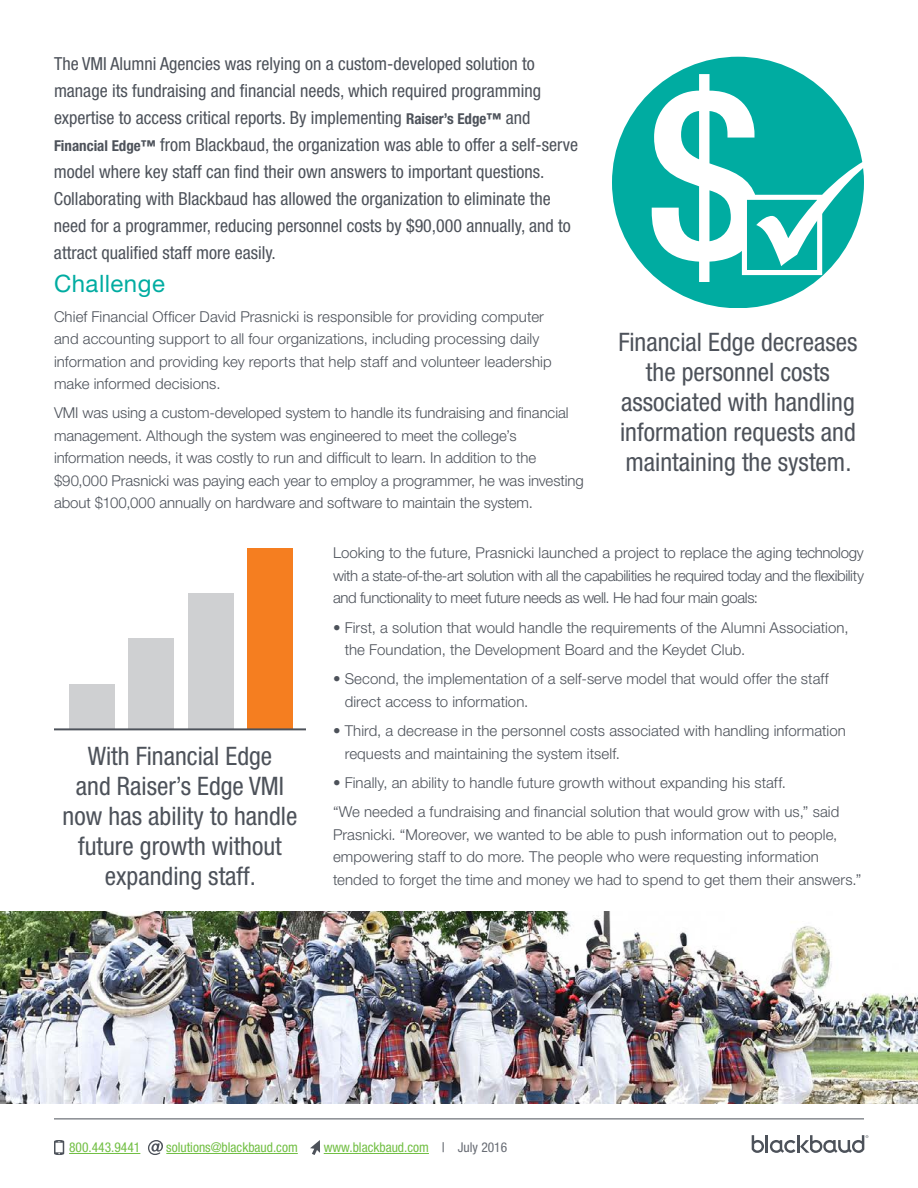
<style>
.page{position:relative;width:918px;height:1188px;background:#fff}
.page>*{position:absolute;margin:0;border:0;box-sizing:border-box;transform-origin:0 0}
.t1{font:condensed 25.5px/30px "Helvetica Neue LT Std";color:#4d525a;text-align:center}
.t2{font:24px "Helvetica Neue LT Std";letter-spacing:.02em;color:#00aca1}
.t3{font:condensed 18px/27px "Helvetica Neue LT Std";color:#4d525a}
.t4{font:300 15px/22.5px "Helvetica Neue LT Std";letter-spacing:.005em;color:#4d525a}
.t5{font:condensed 13.5px "Helvetica Neue LT Std";color:#72bf44}
.s1{font-family:"Helvetica Neue";font-weight:700;font-size:15px}
.s2{color:#4d525a}
.s3{color:#686c74}
</style>
<div class="page">
<img style="left:0;top:912px;width:918px;height:192px">
<div style="left:69px;top:684px;width:45px;height:45px;background:#cfd0d2"></div>
<div style="left:129px;top:639px;width:45px;height:90px;background:#cfd0d2"></div>
<div style="left:188px;top:593px;width:45px;height:136px;background:#cfd0d2"></div>
<div style="left:248px;top:548px;width:45px;height:181px;background:#f57e20"></div>
<hr style="left:54px;top:728px;width:252px;height:2px;background:#4d525a">
<div style="left:612px;top:57px;width:252px;height:251px;background:#00aca1;border-radius:50%"></div>
<svg style="left:652px;top:74px;width:212px;height:208px"></svg>
<hr style="left:69px;top:1153px;width:71px;height:1px;background:#72bf44">
<hr style="left:166px;top:1153px;width:132px;height:1px;background:#72bf44">
<hr style="left:324px;top:1153px;width:105px;height:1px;background:#72bf44">
<svg style="left:148px;top:1140px;width:15px;height:15px"></svg>
<svg style="left:310px;top:1140px;width:10px;height:15px"></svg>
<svg style="left:54px;top:1140px;width:10px;height:15px"></svg>
<svg style="left:752px;top:1135px;width:116px;height:18px"></svg>
<hr style="left:54px;top:1119px;width:810px;height:1px;background:#4d525a">
<p class="t3" style="left:54px;top:50px;width:526px">The VMI Alumni Agencies was relying on a custom-developed solution to manage its fundraising and financial needs, which required programming expertise to access critical reports. By implementing <span class="s1">Raiser’s Edge™</span> and <span class="s1">Financial Edge™</span> from Blackbaud, the organization was able to offer a self-serve model where key staff can find their own answers to important questions.<br>Collaborating with Blackbaud has allowed the organization to eliminate the need for a programmer, reducing personnel costs by $90,000 annually, and to attract qualified staff more easily.</p>
<h2 class="t2" style="left:54px;top:269px;width:112px">Challenge</h2>
<p class="t4" style="left:54px;top:305px;width:499px">Chief Financial Officer David Prasnicki is responsible for providing computer and accounting support to all four organizations, including processing daily information and providing key reports that help staff and volunteer leadership make informed decisions.</p>
<p class="t4" style="left:54px;top:401px;width:531px">VMI was using a custom-developed system to handle its fundraising and financial management. Although the system was engineered to meet the college’s information needs, it was costly to run and difficult to learn. In addition to the $90,000 Prasnicki was paying each year to employ a programmer, he was investing about $100,000 annually on hardware and software to maintain the system.</p>
<p class="t4" style="left:333px;top:541px;width:533px;text-align:justify">Looking to the future, Prasnicki launched a project to replace the aging technology with a state-of-the-art solution with all the capabilities he required today and the flexibility and functionality to meet future needs as well. He had four main goals:</p>
<p class="t4" style="left:345px;top:616px;width:505px;text-indent:-12px">• First, a solution that would handle the requirements of the Alumni Association, the Foundation, the Development Board and the Keydet Club.</p>
<p class="t4" style="left:345px;top:667px;width:486px;text-indent:-12px">• Second, the implementation of a self-serve model that would offer the staff direct access to information.</p>
<p class="t4" style="left:345px;top:719px;width:503px;text-indent:-12px">• Third, a decrease in the personnel costs associated with handling information requests and maintaining the system itself.</p>
<p class="t4" style="left:333px;top:767px;width:508px;line-height:29.2px">• Finally, an ability to handle future growth without expanding his staff.<br>“We needed a fundraising and financial solution that would grow with us,” said</p>
<p class="t4" style="left:333px;top:823px;width:530px">Prasnicki. “Moreover, we wanted to be able to push information out to people, empowering staff to do more. The people who were requesting information tended to forget the time and money we had to spend to get them their answers.”</p>
<h1 class="t1" style="left:619px;top:327px;width:240px">Financial Edge decreases the personnel costs associated with handling information requests and maintaining the system.</h1>
<h1 class="t1" style="left:63px;top:741px;width:236px">With Financial Edge<br>and Raiser’s Edge VMI now has ability to handle future growth without expanding staff.</h1>
<p class="t5" style="left:69px;top:1140px;width:73px">800.443.9441</p>
<p class="t5" style="left:166px;top:1140px;width:133px">solutions@blackbaud.com</p>
<p class="t5" style="left:324px;top:1140px;width:185px">www.blackbaud.com <span class="s2">|</span> <span class="s3">July 2016</span></p>
</div>
